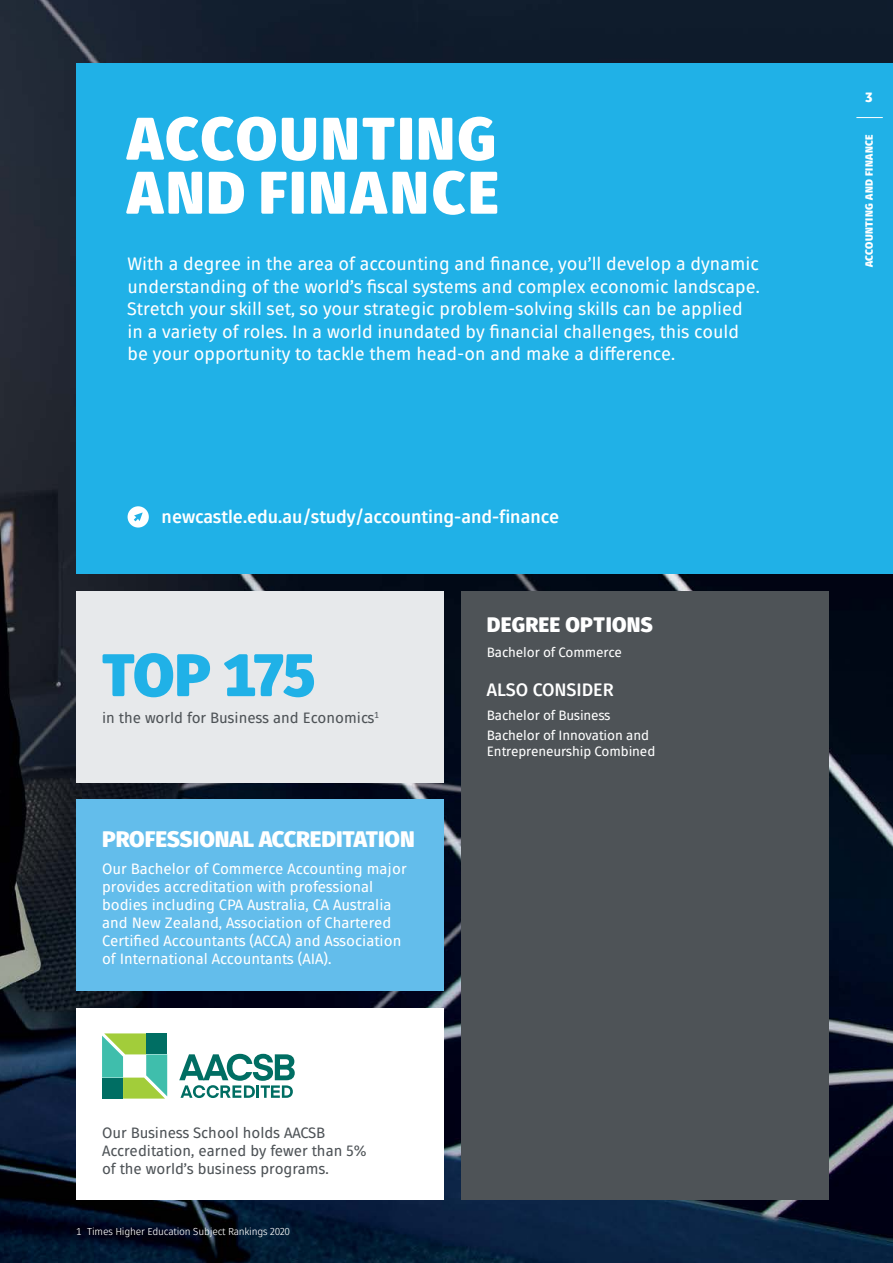
<style>
.page{position:relative;width:893px;height:1263px;background:#fff}
.page>*{position:absolute;margin:0;border:0;box-sizing:border-box;transform-origin:0 0}
.t1{font:900 60px/54px "Fuse V.2 Display";letter-spacing:.04em;color:#fff}
.t2{font:900 60px "Fuse V.2 Display";letter-spacing:-.015em;color:#20b1e7}
.t3{font:900 22.5px "Fuse V.2 Display";color:#fff}
.t4{font:900 21px "Fuse V.2 Display";letter-spacing:.01em;color:#fff}
.t5{font:18px/22.5px "Fuse V.2 Display";color:#fff}
.t6{font:700 18px "Fuse V.2 Display";color:#fff}
.t7{font:15px/18px "Fuse V.2 Display";color:#fff}
.t8{font:15px/18px "Fuse V.2 Display";color:#4e5357}
.t9{font:13.5px/20px "Fuse V.2 Display";letter-spacing:-.01em;color:#fff}
.t10{font:900 13.5px "Fuse V.2 Display";color:#fff}
.t11{font:900 10.5px "Fuse V.2 Display";color:#fff}
.t12{font:10.2px "Fuse V.2 Display";letter-spacing:-.02em;color:#fff}
</style>
<div class="page">
<img style="left:0;top:0;width:893px;height:1263px">
<div style="left:77px;top:64px;width:816px;height:510px;background:#20b1e7"></div>
<div style="left:461px;top:591px;width:368px;height:608px;background:#4e5357"></div>
<div style="left:77px;top:1008px;width:367px;height:191px;background:#fff"></div>
<div style="left:77px;top:800px;width:367px;height:191px;background:#63bdeb"></div>
<div style="left:77px;top:591px;width:367px;height:192px;background:#e7e9eb"></div>
<svg style="left:128px;top:506px;width:21px;height:21px"></svg>
<svg style="left:102px;top:1033px;width:65px;height:65px"></svg>
<div style="left:102px;top:1077px;width:21px;height:21px;background:#006e63"></div>
<svg style="left:179px;top:1054px;width:116px;height:44px"></svg>
<div style="left:868px;top:0;width:25px;height:21px;background:#0f1c2c"></div>
<svg style="left:856px;top:117px;width:27px;height:1px"></svg>
<h1 class="t1" style="left:128px;top:112px;width:373px">ACCOUNTING<br>AND FINANCE</h1>
<p class="t5" style="left:128px;top:253px;width:634px">With a degree in the area of accounting and finance, you’ll develop a dynamic understanding of the world’s fiscal systems and complex economic landscape.<br>Stretch your skill set, so your strategic problem-solving skills can be applied in a variety of roles. In a world inundated by financial challenges, this could be your opportunity to tackle them head-on and make a difference.</p>
<p class="t6" style="left:162px;top:505px;width:399px">newcastle.edu.au/study/accounting-and-finance</p>
<h1 class="t2" style="left:102px;top:634px;width:215px">TOP 175</h1>
<p class="t8" style="left:102px;top:709px;width:278px">in the world for Business and Economics<sup>1</sup></p>
<p class="t3" style="left:102px;top:824px;width:314px">PROFESSIONAL ACCREDITATION</p>
<p class="t7" style="left:102px;top:859px;width:306px">Our Bachelor of Commerce Accounting major provides accreditation with professional bodies including CPA Australia, CA Australia and New Zealand, Association of Chartered Certified Accountants (ACCA) and Association of International Accountants (AIA).</p>
<p class="t8" style="left:102px;top:1124px;width:266px">Our Business School holds AACSB<br>Accreditation, earned by fewer than 5% of the world’s business programs.</p>
<p class="t12" style="left:77px;top:1225px;width:215px">1 Times Higher Education Subject Rankings 2020</p>
<p class="t4" style="left:487px;top:611px;width:167px">DEGREE OPTIONS</p>
<p class="t9" style="left:487px;top:642px;width:137px">Bachelor of Commerce</p>
<p class="t6" style="left:487px;top:678px;width:128px">ALSO CONSIDER</p>
<p class="t9" style="left:487px;top:706px;width:164px">Bachelor of Business<br>Bachelor of Innovation and</p>
<p class="t9" style="left:487px;top:741px;width:170px">Entrepreneurship Combined</p>
<p class="t10" style="left:865px;top:88px;width:8px">3</p>
<p class="t11" style="left:862px;top:267px;width:134px;rotate:-90deg">Accountingandfinance</p>
</div>
